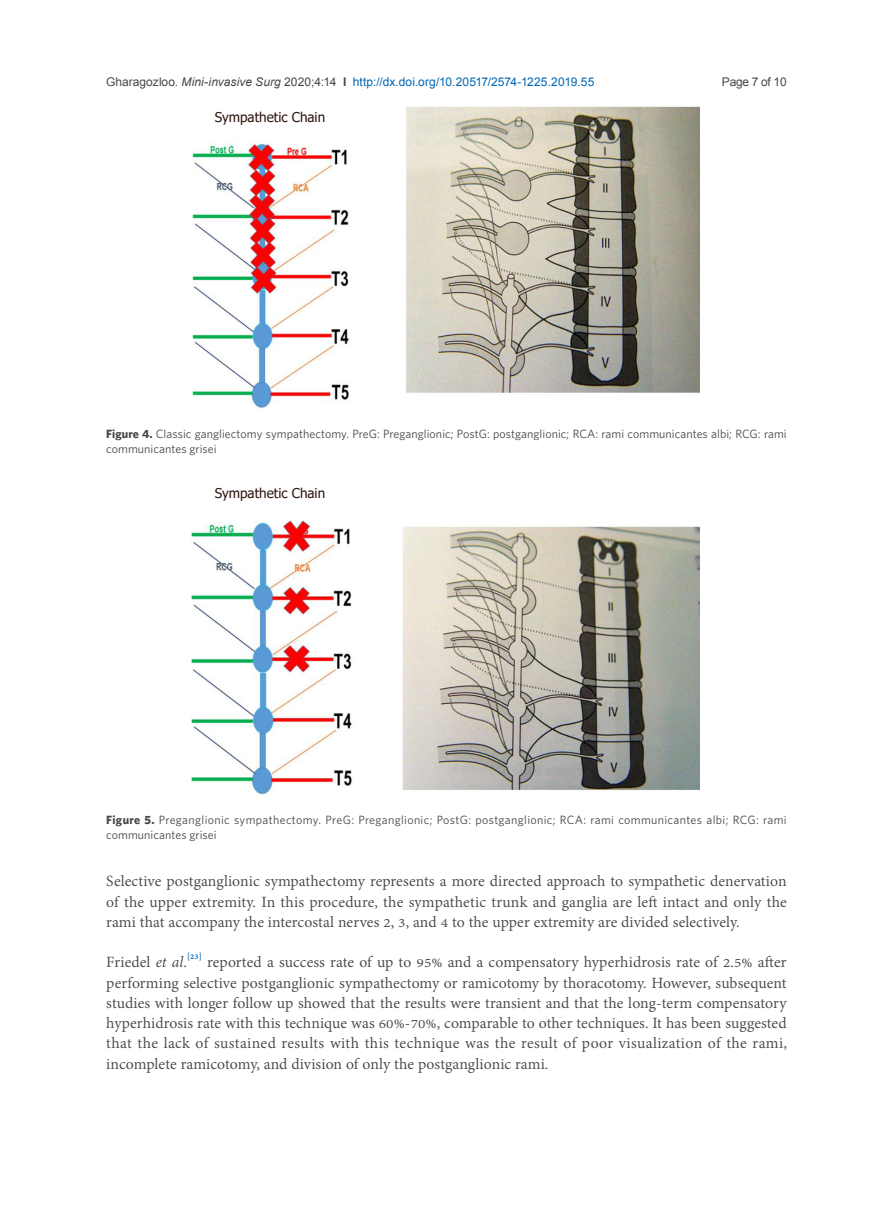
<style>
.page{position:relative;width:893px;height:1212px;background:#fff}
.page>*{position:absolute;margin:0;border:0;box-sizing:border-box;transform-origin:0 0}
.正文{font:19.2px/20.2px "Adobe Thai";letter-spacing:.005em;color:#484648;text-align:justify}
.t1{font:13.5px "Tahoma";color:#2d150d}
.正文-2{font:12px/15px "Whitney";letter-spacing:.005em;color:#484648}
.正文-3{font:12px/15px "Whitney";letter-spacing:.03em;color:#484648}
.t2{font:12px "Arial";color:#0166b3}
.t3{font:12px "Arial";letter-spacing:-.025em;color:#484648}
.s1{color:#484648}
.s2{font-style:italic;color:#484648}
.s3{font-weight:700;color:#484648}
.s4{font-weight:700}
.s5{font-style:italic}
</style>
<div class="page">
<img style="left:192px;top:106px;width:508px;height:303px">
<img style="left:192px;top:520px;width:508px;height:275px">
<p class="t2" style="left:106px;top:73px;width:490px"><span class="s1">Gharagozloo.</span> <span class="s2">Mini-invasive Surg</span> <span class="s1">2020;4:14</span> <span class="s3">I</span> http://dx.doi.org/10.20517/2574-1225.2019.55</p>
<p class="t3" style="left:722px;top:73px;width:66px">Page 7 of 10</p>
<p class="t1" style="left:215px;top:108px;width:112px">Sympathetic Chain</p>
<p class="正文-2" style="left:106px;top:426px;width:682px"><span class="s4">Figure 4.</span> Classic gangliectomy sympathectomy. PreG: Preganglionic; PostG: postganglionic; RCA: rami communicantes albi; RCG: rami communicantes grisei</p>
<p class="t1" style="left:215px;top:484px;width:112px">Sympathetic Chain</p>
<p class="正文-3" style="left:106px;top:812px;width:682px"><span class="s4">Figure 5.</span> Preganglionic sympathectomy. PreG: Preganglionic; PostG: postganglionic; RCA: rami communicantes albi; RCG: rami communicantes grisei</p>
<p class="正文" style="left:106px;top:869px;width:682px">Selective postganglionic sympathectomy represents a more directed approach to sympathetic denervation of the upper extremity. In this procedure, the sympathetic trunk and ganglia are left intact and only the rami that accompany the intercostal nerves 2, 3, and 4 to the upper extremity are divided selectively.</p>
<p class="正文" style="left:106px;top:950px;width:682px">Friedel <span class="s5">et al</span>.<sup>[23]</sup> reported a success rate of up to 95% and a compensatory hyperhidrosis rate of 2.5% after performing selective postganglionic sympathectomy or ramicotomy by thoracotomy. However, subsequent studies with longer follow up showed that the results were transient and that the long-term compensatory hyperhidrosis rate with this technique was 60%-70%, comparable to other techniques. It has been suggested that the lack of sustained results with this technique was the result of poor visualization of the rami, incomplete ramicotomy, and division of only the postganglionic rami.</p>
</div>
